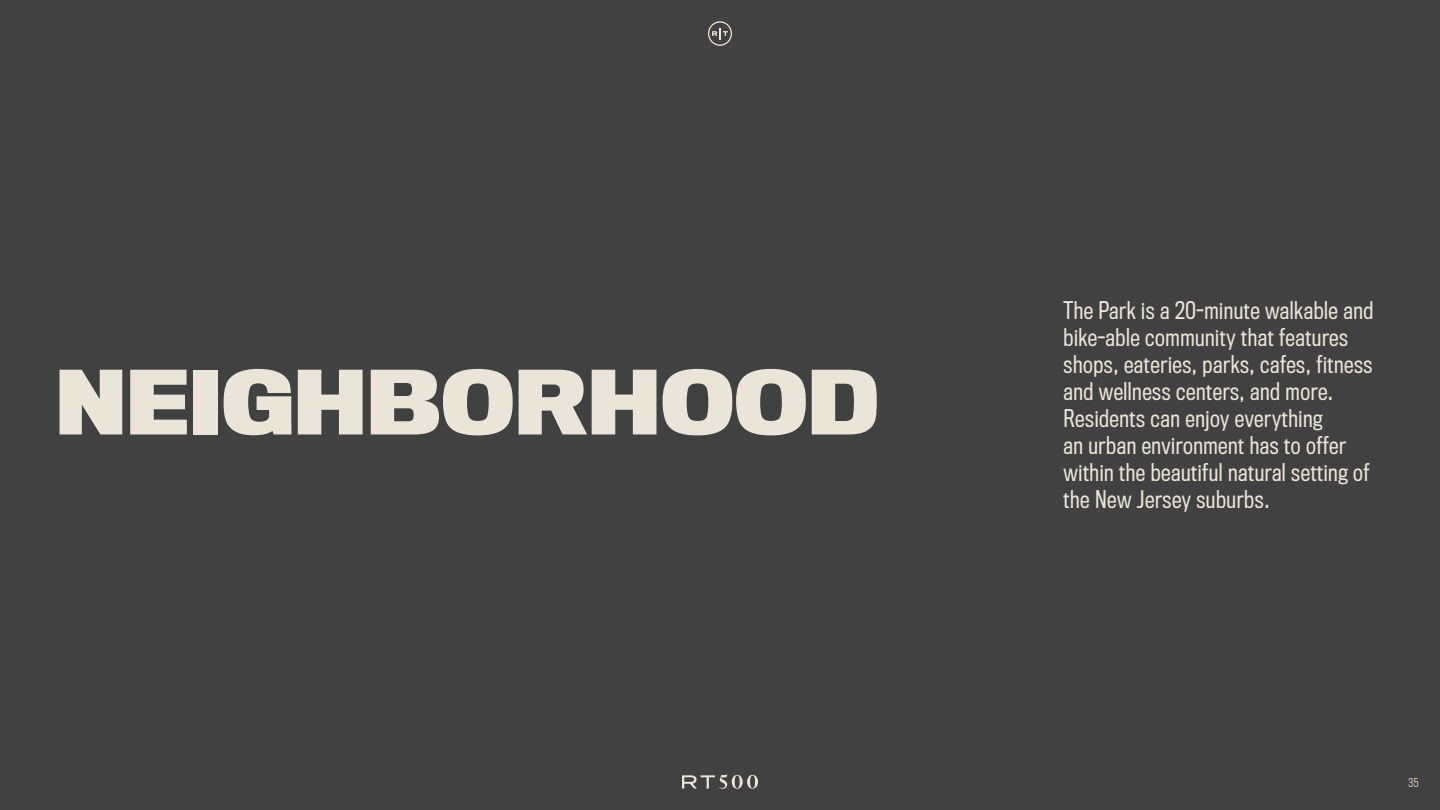
<style>
.page{position:relative;width:1440px;height:810px;background:#414142}
.page>*{position:absolute;margin:0;border:0;box-sizing:border-box;transform-origin:0 0}
.t1{font:700 81.45px "Titling Gothic FB Cond";color:#ebe5d9;scale:1.34 1}
.t2{font:22.5px/27px "Titling Gothic FB Cond";letter-spacing:.025em;color:#ebe5d9}
.t3{font:300 11.25px "Titling Gothic FB Cond";color:#ebe5d9}
</style>
<div class="page">
<svg style="left:708px;top:21px;width:24px;height:25px"></svg>
<svg style="left:682px;top:774px;width:76px;height:15px"></svg>
<h1 class="t1" style="left:56px;top:356px;width:616px">NEIGHBORHOOD</h1>
<p class="t2" style="left:1064px;top:298px;width:311px">The Park is a 20-minute walkable and bike-able community that features shops, eateries, parks, cafes, fitness and wellness centers, and more.<br>Residents can enjoy everything<br>an urban environment has to offer within the beautiful natural setting of the New Jersey suburbs.</p>
<p class="t3" style="left:1408px;top:776px;width:12px">35</p>
</div>
